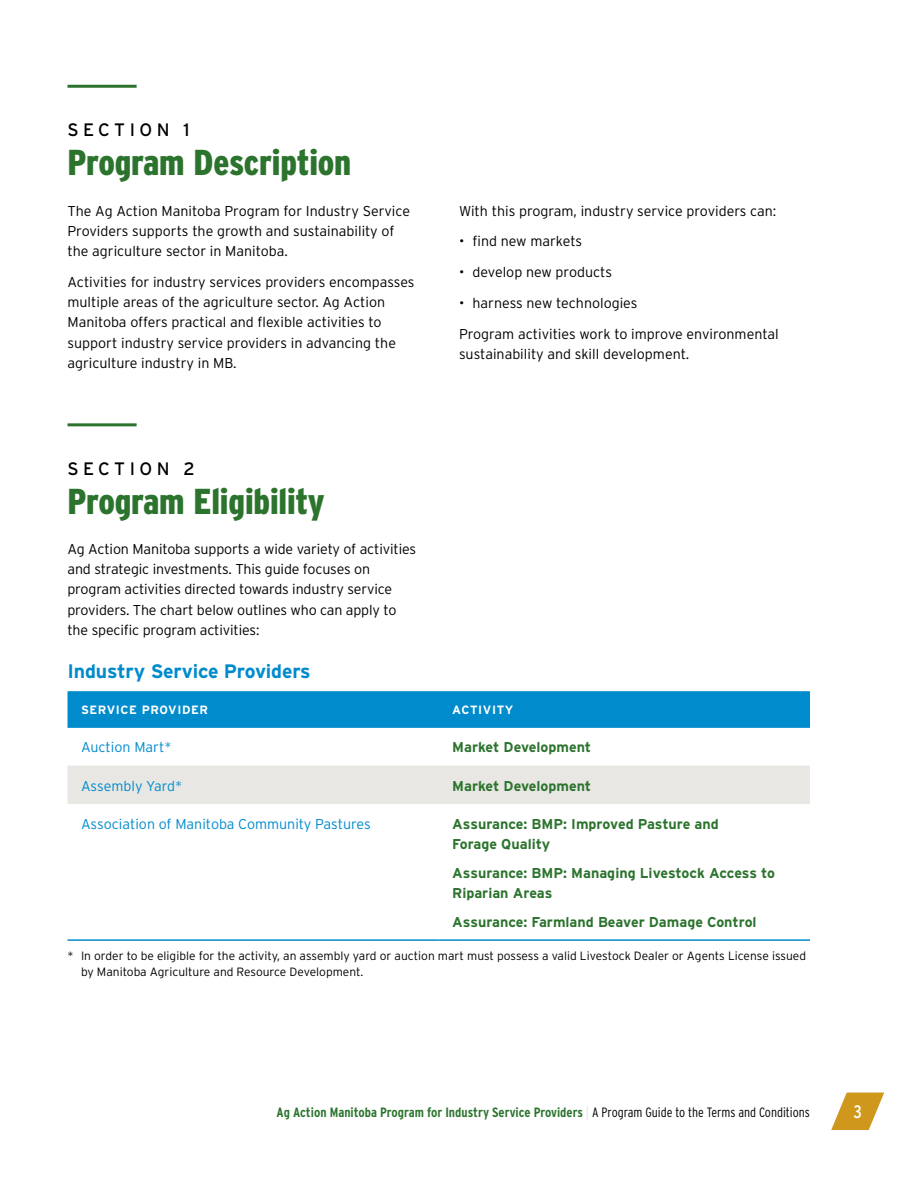
<style>
.page{position:relative;width:918px;height:1188px;background:#fff}
.page>*{position:absolute;margin:0;border:0;box-sizing:border-box;transform-origin:0 0}
.t1{font:900 condensed 36px "Interstate";letter-spacing:-.005em;color:#2c742e}
.t2{font:700 19.5px "Interstate";letter-spacing:-.01em;color:#008bcc}
.t3{font:18px "Interstate";letter-spacing:.25em;color:#000}
.t4{font:condensed 18px "Interstate";color:#fff}
.t5{font:300 14.25px/20.2px "Interstate";color:#000}
.t6{font:700 14.25px/20.2px "Interstate";color:#2c742e}
.t7{font:300 14.25px "Interstate";color:#008bcc}
.t8{font:700 condensed 13.5px "Interstate";color:#2c742e}
.t9{font:300 12px/16.5px "Interstate";color:#000}
.t10{font:700 12px "Interstate";letter-spacing:.05em;color:#fff}
.s1{font-weight:400;color:#e8e7e4}
.s2{font-weight:300;color:#000}
</style>
<div class="page">
<svg style="left:831px;top:1093px;width:53px;height:37px"></svg>
<hr style="left:68px;top:423px;width:69px;height:3px;background:#2c742e">
<hr style="left:68px;top:85px;width:69px;height:3px;background:#2c742e">
<div style="left:68px;top:691px;width:742px;height:37px;background:#008bcc"></div>
<div style="left:68px;top:766px;width:742px;height:38px;background:#e8e7e4"></div>
<hr style="left:68px;top:939px;width:371px;height:2px;background:#008bcc">
<hr style="left:439px;top:939px;width:371px;height:2px;background:#008bcc">
<p class="t3" style="left:67px;top:120px;width:124px">SECTION 1</p>
<h1 class="t1" style="left:68px;top:142px;width:285px">Program Description</h1>
<p class="t5" style="left:68px;top:200px;width:344px">The Ag Action Manitoba Program for Industry Service<br>Providers supports the growth and sustainability of the agriculture sector in Manitoba.</p>
<p class="t5" style="left:68px;top:272px;width:349px">Activities for industry services providers encompasses multiple areas of the agriculture sector. Ag Action Manitoba offers practical and flexible activities to support industry service providers in advancing the agriculture industry in MB.</p>
<p class="t5" style="left:459px;top:200px;width:319px">With this program, industry service providers can:</p>
<p class="t5" style="left:459px;top:231px;width:125px">• find new markets</p>
<p class="t5" style="left:459px;top:262px;width:155px">• develop new products</p>
<p class="t5" style="left:459px;top:287px;width:321px;line-height:30.8px">• harness new technologies<br>Program activities work to improve environmental</p>
<p class="t5" style="left:459px;top:344px;width:232px">sustainability and skill development.</p>
<p class="t3" style="left:68px;top:458px;width:129px">SECTION 2</p>
<h1 class="t1" style="left:68px;top:481px;width:259px">Program Eligibility</h1>
<p class="t5" style="left:68px;top:539px;width:350px">Ag Action Manitoba supports a wide variety of activities and strategic investments. This guide focuses on program activities directed towards industry service providers. The chart below outlines who can apply to the specific program activities:</p>
<h2 class="t2" style="left:68px;top:661px;width:245px">Industry Service Providers</h2>
<p class="t10" style="left:81px;top:703px;width:129px">SERVICE PROVIDER</p>
<p class="t10" style="left:452px;top:703px;width:63px">ACTIVITY</p>
<p class="t7" style="left:81px;top:739px;width:92px">Auction Mart*</p>
<p class="t6" style="left:452px;top:737px;width:141px">Market Development</p>
<p class="t7" style="left:81px;top:778px;width:103px">Assembly Yard*</p>
<p class="t6" style="left:452px;top:775px;width:141px">Market Development</p>
<p class="t7" style="left:81px;top:816px;width:291px">Association of Manitoba Community Pastures</p>
<p class="t6" style="left:452px;top:814px;width:268px">Assurance: BMP: Improved Pasture and<br>Forage Quality</p>
<p class="t6" style="left:452px;top:863px;width:324px">Assurance: BMP: Managing Livestock Access to<br>Riparian Areas</p>
<p class="t6" style="left:452px;top:911px;width:306px">Assurance: Farmland Beaver Damage Control</p>
<p class="t9" style="left:81px;top:947px;width:727px;text-indent:-14px">* In order to be eligible for the activity, an assembly yard or auction mart must possess a valid Livestock Dealer or Agents License issued by Manitoba Agriculture and Resource Development.</p>
<p class="t8" style="left:277px;top:1105px;width:535px">Ag Action Manitoba Program for Industry Service Providers <span class="s1">|</span> <span class="s2">A Program Guide to the Terms and Conditions</span></p>
<p class="t4" style="left:854px;top:1101px;width:10px">3</p>
</div>
